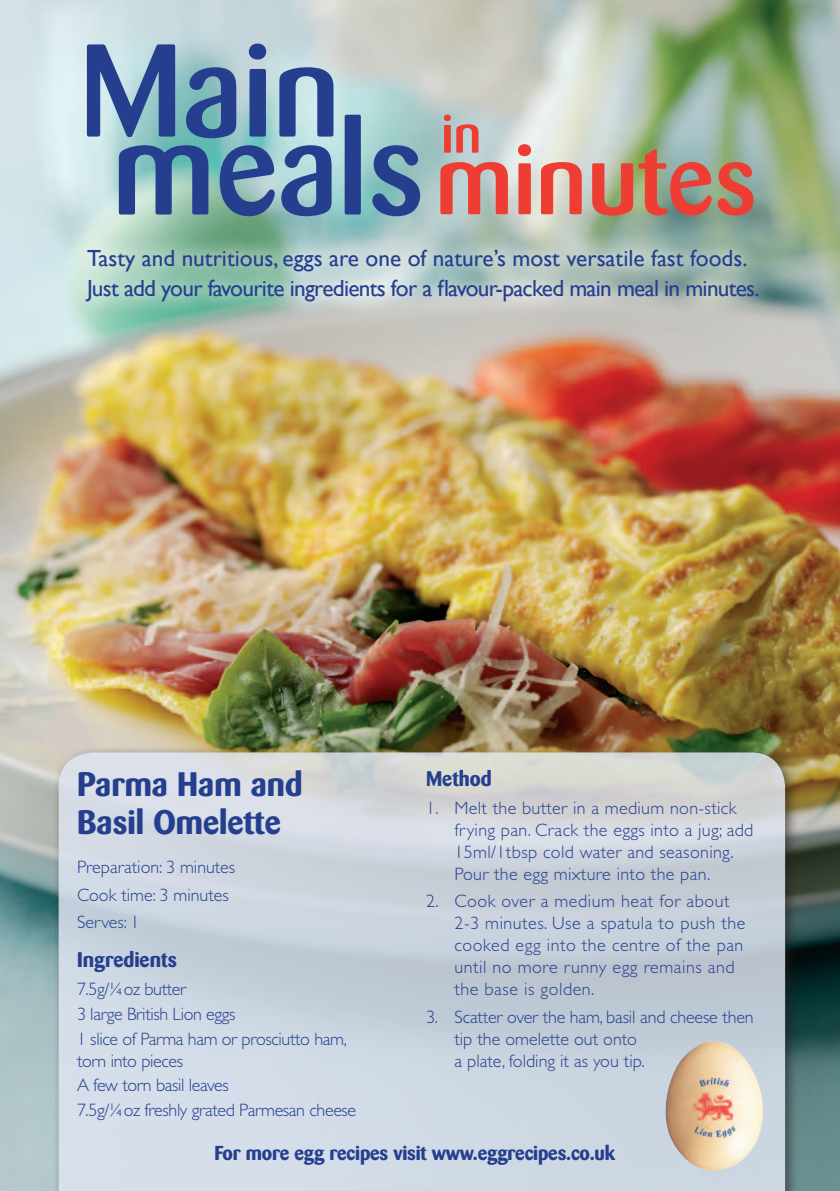
<style>
.page{position:relative;width:840px;height:1191px;background:#fff}
.page>*{position:absolute;margin:0;border:0;box-sizing:border-box;transform-origin:0 0}
.t1{font:500 130.4px "Barmeno";color:#253f8e}
.t2{font:500 98.2px "Barmeno";color:#ee3e34}
.t3{font:500 53.4px "Barmeno";color:#ee3e34}
.t4{font:700 33.6px/38px "Barmeno";color:#253f8e}
.t5{font:23.2px/30px "Gill Sans";letter-spacing:-.03em;color:#253f8e}
.t6{font:700 21px "Barmeno";color:#253f8e}
.t7{font:700 20px "Barmeno";letter-spacing:-.01em;color:#253f8e}
.t8{font:300 18px/22px "Gill Sans";letter-spacing:.005em;color:#253f8e}
.t9{font:300 18px/24.8px "Gill Sans";letter-spacing:-.02em;color:#253f8e}
.t10{font:300 18px/22px "Gill Sans";letter-spacing:.03em;color:#253f8e}
.s1{font-size:130.4px;color:#253f8e}
</style>
<div class="page">
<img style="left:0;top:0;width:839px;height:1191px">
<div style="left:52px;top:745px;width:747px;height:446px;background:#231f20;opacity:.75"></div>
<svg style="left:59px;top:752px;width:725px;height:439px;background:#ccd4de"></svg>
<img style="left:665px;top:1041px;width:97px;height:129px">
<div style="left:66px;top:229px;width:711px;height:92px;background:#fff;opacity:.75"></div>
<h1 class="t1" style="left:79px;top:14px;width:262px">Main</h1>
<h3 class="t3" style="left:441px;top:103px;width:42px">in</h3>
<h2 class="t2" style="left:112px;top:122px;width:646px"><span class="s1">meals</span>minutes</h2>
<p class="t5" style="left:87px;top:243px;width:673px">Tasty and nutritious, eggs are one of nature’s most versatile fast foods.<br>Just add your favourite ingredients for a flavour-packed main meal in minutes.</p>
<h3 class="t4" style="left:77px;top:765px;width:227px">Parma Ham and<br>Basil Omelette</h3>
<p class="t8" style="left:77px;top:853px;width:160px;line-height:27.6px">Preparation: 3 minutes<br>Cook time: 3 minutes<br>Serves: 1</p>
<p class="t6" style="left:77px;top:947px;width:101px">Ingredients</p>
<p class="t9" style="left:77px;top:976px;width:271px">7.5g/¼oz butter<br>3 large British Lion eggs<br>1 slice of Parma ham or prosciutto ham,</p>
<p class="t9" style="left:77px;top:1048px;width:280px">torn into pieces<br>A few torn basil leaves<br>7.5g/¼oz freshly grated Parmesan cheese</p>
<p class="t6" style="left:426px;top:766px;width:67px">Method</p>
<p class="t8" style="left:454px;top:796px;width:300px;text-indent:-28px">1. Melt the butter in a medium non-stick frying pan. Crack the eggs into a jug; add 15ml/1tbsp cold water and seasoning.<br>Pour the egg mixture into the pan.</p>
<p class="t10" style="left:454px;top:890px;width:292px;text-indent:-28px">2. Cook over a medium heat for about<br>2-3 minutes. Use a spatula to push the cooked egg into the centre of the pan until no more runny egg remains and the base is golden.</p>
<p class="t8" style="left:454px;top:1006px;width:300px;text-indent:-28px">3. Scatter over the ham, basil and cheese then tip the omelette out onto<br>a plate, folding it as you tip.</p>
<p class="t7" style="left:214px;top:1140px;width:402px">For more egg recipes visit www.eggrecipes.co.uk</p>
</div>
